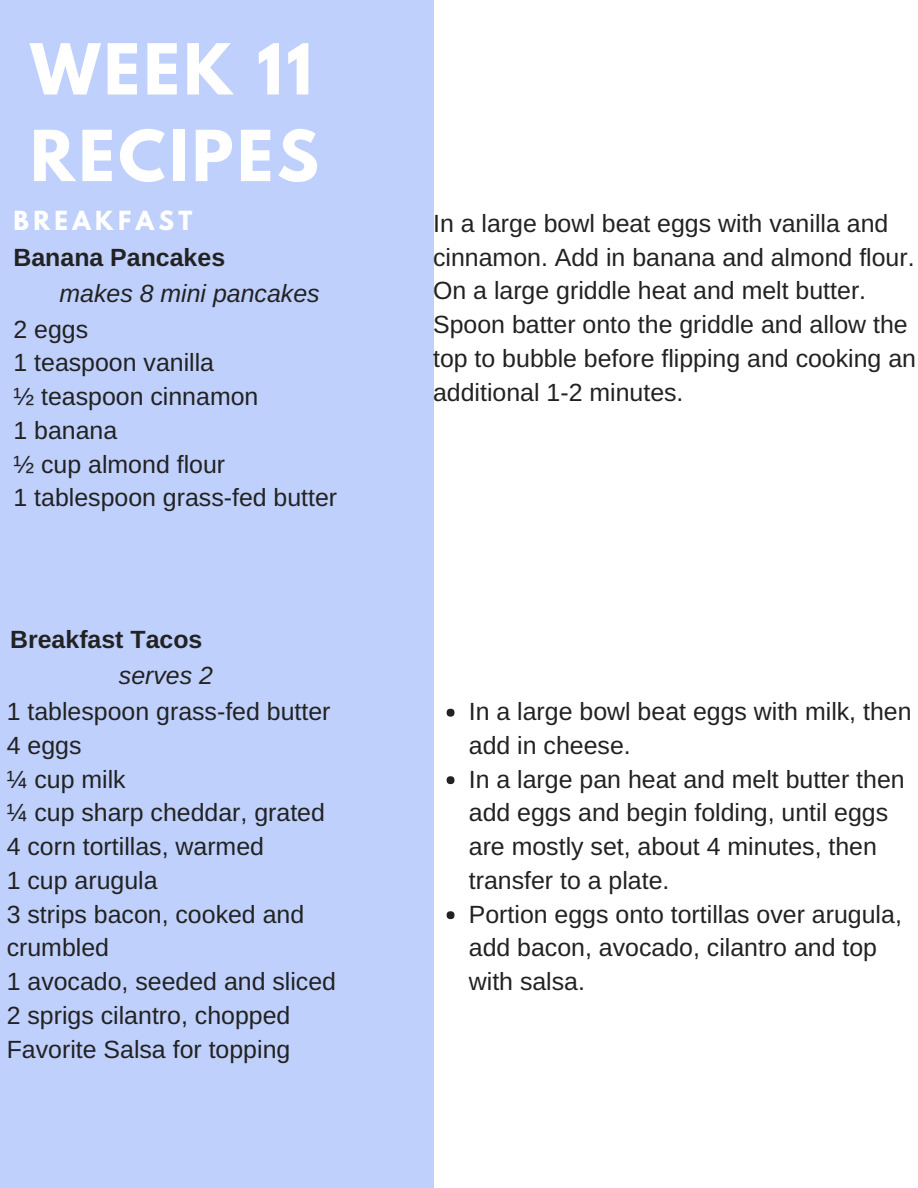
<style>
.page{position:relative;width:918px;height:1188px;background:#fff}
.page>*{position:absolute;margin:0;border:0;box-sizing:border-box;transform-origin:0 0}
.t1{font:700 62.25px/86.7px "League Spartan";letter-spacing:.06em;color:#fff}
.t2{font:24.9px/33.8px "Arimo";color:#222}
.t3{font:700 24.9px "Arimo";color:#222}
.t4{font:italic 24.9px "Arimo";color:#222}
.t5{font:700 23.4px "League Spartan";letter-spacing:.19em;color:#fff}
</style>
<div class="page">
<div style="left:0;top:0;width:434px;height:1188px;background:#bfd0fc"></div>
<div style="left:447px;top:709px;width:7px;height:8px;background:#222;border-radius:50%"></div>
<div style="left:447px;top:776px;width:7px;height:8px;background:#222;border-radius:50%"></div>
<div style="left:447px;top:911px;width:7px;height:8px;background:#222;border-radius:50%"></div>
<h1 class="t1" style="left:30px;top:34px;width:290px">WEEK 11<br>RECIPES</h1>
<p class="t5" style="left:14px;top:208px;width:181px">BREAKFAST</p>
<p class="t3" style="left:14px;top:243px;width:213px">Banana Pancakes</p>
<p class="t4" style="left:60px;top:279px;width:262px">makes 8 mini pancakes</p>
<p class="t2" style="left:14px;top:312px;width:325px">2 eggs<br>1 teaspoon vanilla<br>½ teaspoon cinnamon<br>1 banana<br>½ cup almond flour<br>1 tablespoon grass-fed butter</p>
<p class="t3" style="left:10px;top:625px;width:194px">Breakfast Tacos</p>
<p class="t4" style="left:119px;top:661px;width:96px">serves 2</p>
<p class="t2" style="left:7px;top:694px;width:331px">1 tablespoon grass-fed butter<br>4 eggs<br>¼ cup milk<br>¼ cup sharp cheddar, grated<br>4 corn tortillas, warmed<br>1 cup arugula<br>3 strips bacon, cooked and crumbled<br>1 avocado, seeded and sliced<br>2 sprigs cilantro, chopped<br>Favorite Salsa for topping</p>
<p class="t2" style="left:433px;top:206px;width:484px">In a large bowl beat eggs with vanilla and cinnamon. Add in banana and almond flour.<br>On a large griddle heat and melt butter.<br>Spoon batter onto the griddle and allow the top to bubble before flipping and cooking an additional 1-2 minutes.</p>
<p class="t2" style="left:469px;top:694px;width:444px">In a large bowl beat eggs with milk, then add in cheese.<br>In a large pan heat and melt butter then add eggs and begin folding, until eggs are mostly set, about 4 minutes, then transfer to a plate.<br>Portion eggs onto tortillas over arugula, add bacon, avocado, cilantro and top with salsa.</p>
</div>
